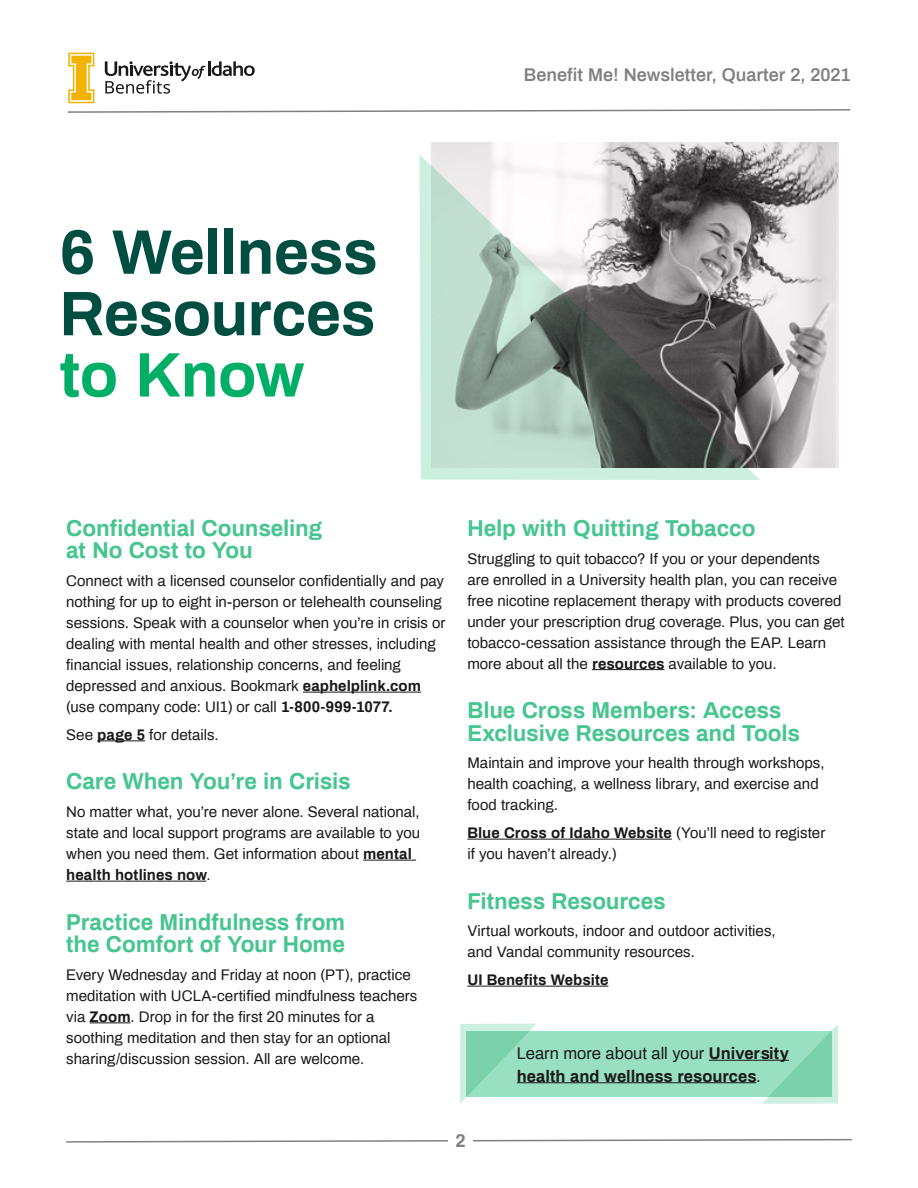
<style>
.page{position:relative;width:918px;height:1188px;background:#fff}
.page>*{position:absolute;margin:0;border:0;box-sizing:border-box;transform-origin:0 0}
.Header_1{font:700 63px/61.5px "Archivo";letter-spacing:-.01em;color:#004e42}
.Header_1-2{font:700 63px "Archivo";letter-spacing:-.015em;color:#00af66}
.Header_2{font:700 22.5px/22.5px "Archivo";letter-spacing:-.005em;color:#47c591}
.t1{font:600 18px "Archivo";color:#808080}
.t2{font:700 18px "Archivo";color:#808080}
.Intro_Text{font:700 16.5px/22.5px "Archivo";color:#191919}
.Body_Text{font:15px/21px "Archivo";color:#191919}
.Body_Text-2{font:700 15px "Archivo";letter-spacing:.005em;color:#191919}
.s1{font-weight:700}
.s2{font-weight:400}
</style>
<div class="page">
<hr style="left:303px;top:692px;width:118px;height:1px;background:#191919">
<hr style="left:97px;top:741px;width:48px;height:1px;background:#191919">
<hr style="left:363px;top:860px;width:53px;height:1px;background:#191919">
<hr style="left:66px;top:881px;width:140px;height:1px;background:#191919">
<hr style="left:90px;top:1023px;width:41px;height:1px;background:#191919">
<hr style="left:592px;top:669px;width:72px;height:1px;background:#191919">
<hr style="left:467px;top:839px;width:205px;height:1px;background:#191919">
<hr style="left:467px;top:986px;width:141px;height:1px;background:#191919">
<svg style="left:431px;top:142px;width:407px;height:326px;background:#c7c4c5"></svg>
<div style="left:466px;top:1031px;width:366px;height:65px;background:#99dfc2"></div>
<hr style="left:709px;top:1060px;width:80px;height:1px;background:#191919">
<hr style="left:517px;top:1082px;width:239px;height:1px;background:#191919">
<svg style="left:460px;top:1024px;width:77px;height:80px"></svg>
<svg style="left:762px;top:1024px;width:76px;height:80px"></svg>
<svg style="left:419px;top:154px;width:341px;height:326px;background:#96a09b"></svg>
<svg style="left:67px;top:53px;width:784px;height:60px"></svg>
<svg style="left:66px;top:1138px;width:786px;height:5px"></svg>
<div style="left:448px;top:1126px;width:25px;height:29px;background:#fff"></div>
<p class="t1" style="left:524px;top:62px;width:328px">Benefit Me! Newsletter, Quarter 2, 2021</p>
<p class="Header_1" style="left:60px;top:219px;width:319px">6 Wellness<br>Resources</p>
<p class="Header_1-2" style="left:60px;top:328px;width:246px">to Know</p>
<p class="Header_2" style="left:66px;top:516px;width:258px">Confidential Counseling at No Cost to You</p>
<p class="Body_Text" style="left:66px;top:569px;width:381px">Connect with a licensed counselor confidentially and pay nothing for up to eight in-person or telehealth counseling sessions. Speak with a counselor when you’re in crisis or dealing with mental health and other stresses, including financial issues, relationship concerns, and feeling depressed and anxious. Bookmark <span class="s1">eaphelplink.com </span>(use company code: UI1) or call <span class="s1">1-800-999-1077.</span></p>
<p class="Body_Text" style="left:66px;top:723px;width:154px">See <span class="s1">page 5</span> for details.</p>
<p class="Header_2" style="left:66px;top:769px;width:286px">Care When You’re in Crisis</p>
<p class="Body_Text" style="left:66px;top:800px;width:355px">No matter what, you’re never alone. Several national, state and local support programs are available to you when you need them. Get information about <span class="s1">mental health hotlines now</span>.</p>
<p class="Header_2" style="left:66px;top:910px;width:281px">Practice Mindfulness from the Comfort of Your Home</p>
<p class="Body_Text" style="left:66px;top:963px;width:353px">Every Wednesday and Friday at noon (PT), practice meditation with UCLA-certified mindfulness teachers via <span class="s1">Zoom</span>. Drop in for the first 20 minutes for a soothing meditation and then stay for an optional sharing/discussion session. All are welcome.</p>
<p class="Header_2" style="left:467px;top:516px;width:290px">Help with Quitting Tobacco</p>
<p class="Body_Text" style="left:467px;top:547px;width:379px">Struggling to quit tobacco? If you or your dependents are enrolled in a University health plan, you can receive free nicotine replacement therapy with products covered under your prescription drug coverage. Plus, you can get tobacco-cessation assistance through the EAP. Learn more about all the <span class="s1">resources</span> available to you.</p>
<p class="Header_2" style="left:467px;top:698px;width:334px">Blue Cross Members: Access<br>Exclusive Resources and Tools</p>
<p class="Body_Text" style="left:467px;top:752px;width:359px">Maintain and improve your health through workshops, health coaching, a wellness library, and exercise and food tracking.</p>
<p class="Body_Text" style="left:467px;top:821px;width:360px"><span class="s1">Blue Cross of Idaho Website</span> (You’ll need to register if you haven’t already.)</p>
<p class="Header_2" style="left:467px;top:889px;width:200px">Fitness Resources</p>
<p class="Body_Text" style="left:467px;top:920px;width:310px">Virtual workouts, indoor and outdoor activities, and Vandal community resources.</p>
<p class="Body_Text-2" style="left:467px;top:969px;width:143px">UI Benefits Website</p>
<p class="Intro_Text" style="left:517px;top:1041px;width:274px"><span class="s2">Learn more about all your</span> University health and wellness resources<span class="s2">.</span></p>
<p class="t2" style="left:456px;top:1127px;width:12px">2</p>
</div>
